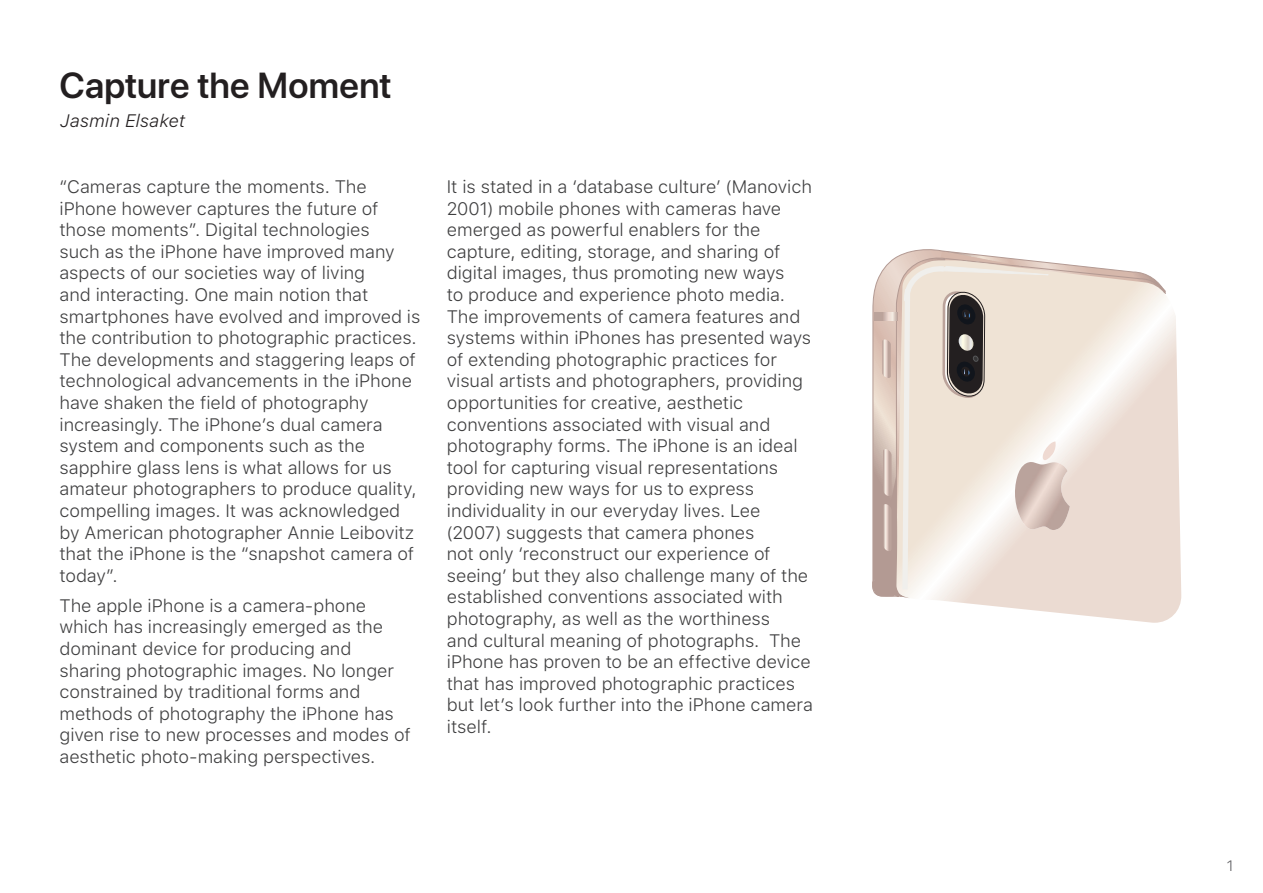
<style>
.page{position:relative;width:1263px;height:893px;background:#fff}
.page>*{position:absolute;margin:0;border:0;box-sizing:border-box;transform-origin:0 0}
.Article_-_main_title{font:600 36px "SFUI Display";letter-spacing:.005em;color:#231f20}
.Article_-_body_text{font:300 18px/21.6px "SFUI Text";letter-spacing:-.005em;color:#3e3e3f}
.Article_-_Authors_na{font:italic 300 18px "SFUI Text";letter-spacing:.005em;color:#231f20}
.Page_numbers{font:300 15px "SFUI Text";color:#636366}
</style>
<div class="page">
<svg style="left:932px;top:313px;width:249px;height:310px"></svg>
<svg style="left:872px;top:249px;width:295px;height:349px;background:#e5d9d0"></svg>
<p class="Article_-_main_title" style="left:60px;top:59px;width:333px">Capture the Moment</p>
<p class="Article_-_Authors_na" style="left:60px;top:105px;width:127px">Jasmin Elsaket</p>
<p class="Article_-_body_text" style="left:60px;top:176px;width:362px">“Cameras capture the moments. The iPhone however captures the future of those moments”. Digital technologies<br>such as the iPhone have improved many aspects of our societies way of living<br>and interacting. One main notion that smartphones have evolved and improved is the contribution to photographic practices.<br>The developments and staggering leaps of technological advancements in the iPhone have shaken the field of photography increasingly. The iPhone’s dual camera system and components such as the sapphire glass lens is what allows for us amateur photographers to produce quality, compelling images. It was acknowledged by American photographer Annie Leibovitz that the iPhone is the “snapshot camera of today”.</p>
<p class="Article_-_body_text" style="left:60px;top:595px;width:353px">The apple iPhone is a camera-phone which has increasingly emerged as the dominant device for producing and sharing photographic images. No longer constrained by traditional forms and methods of photography the iPhone has given rise to new processes and modes of aesthetic photo-making perspectives.</p>
<p class="Article_-_body_text" style="left:447px;top:176px;width:368px">It is stated in a ‘database culture’ (Manovich 2001) mobile phones with cameras have emerged as powerful enablers for the capture, editing, storage, and sharing of digital images, thus promoting new ways<br>to produce and experience photo media.<br>The improvements of camera features and systems within iPhones has presented ways of extending photographic practices for visual artists and photographers, providing opportunities for creative, aesthetic conventions associated with visual and photography forms. The iPhone is an ideal tool for capturing visual representations providing new ways for us to express individuality in our everyday lives. Lee (2007) suggests that camera phones<br>not only ‘reconstruct our experience of seeing’ but they also challenge many of the established conventions associated with photography, as well as the worthiness<br>and cultural meaning of photographs. The iPhone has proven to be an effective device that has improved photographic practices but let’s look further into the iPhone camera itself.</p>
<p class="Page_numbers" style="left:1227px;top:855px;width:8px">1</p>
</div>
